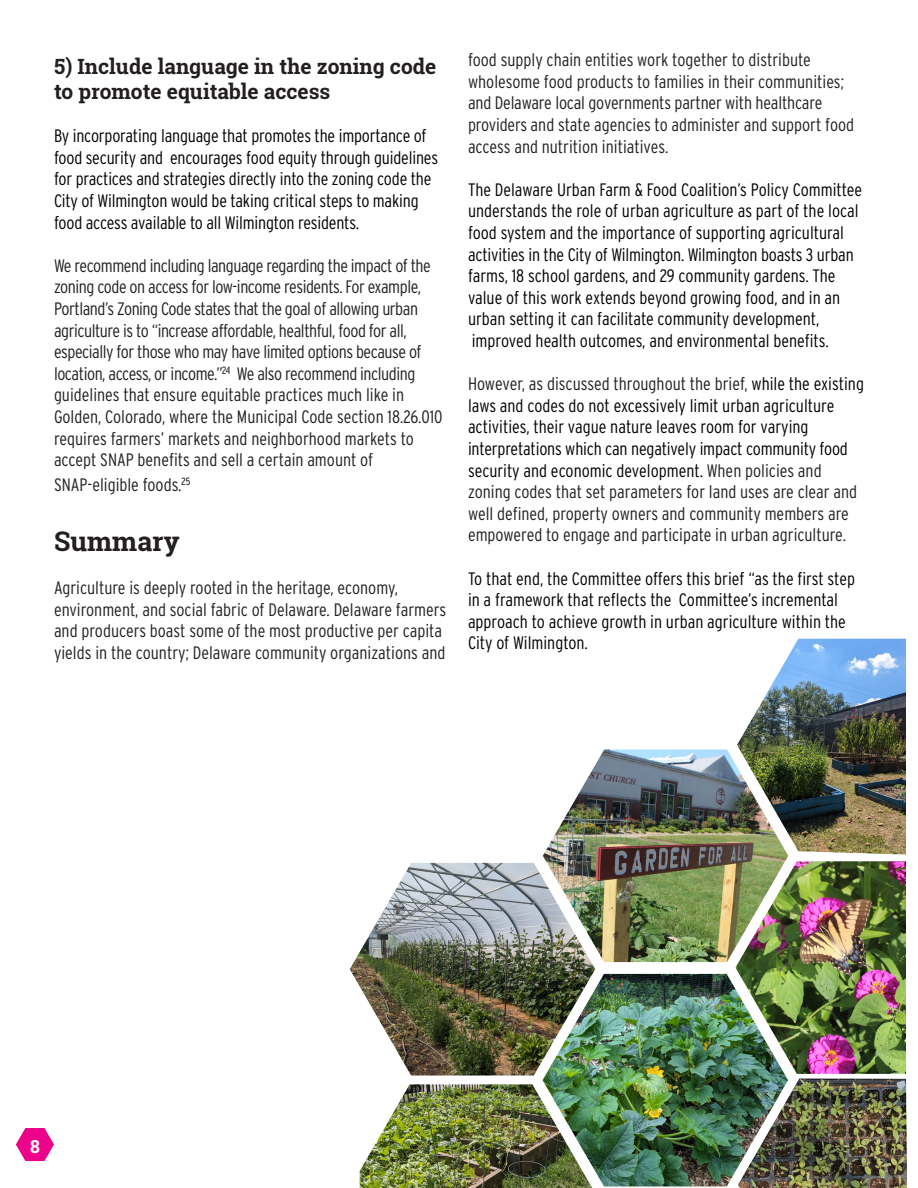
<style>
.page{position:relative;width:918px;height:1188px;background:#fff}
.page>*{position:absolute;margin:0;border:0;box-sizing:border-box;transform-origin:0 0}
.t1{font:700 27px "Roboto Slab";color:#231f20}
.t2{font:700 21px/25.2px "Roboto Slab";color:#231f20}
.t3{font:300 18px/21.6px "Interstate Condensed";color:#231f20}
.t4{font:300 18px/21.6px "Interstate Condensed";color:#000}
.t5{font:300 18px/21.6px "Interstate Condensed";letter-spacing:-.025em;color:#231f20}
.t6{font:700 18px "Roboto Slab";color:#fff}
.s1{color:#231f20}
.s2{color:#000}
</style>
<div class="page">
<svg style="left:16px;top:1128px;width:38px;height:33px"></svg>
<img style="left:543px;top:749px;width:245px;height:213px">
<img style="left:350px;top:863px;width:245px;height:213px">
<img style="left:735px;top:861px;width:171px;height:213px">
<img style="left:543px;top:974px;width:245px;height:212px">
<img style="left:360px;top:1084px;width:232px;height:104px">
<img style="left:737px;top:639px;width:169px;height:216px">
<img style="left:738px;top:1078px;width:169px;height:110px">
<p class="t2" style="left:54px;top:53px;width:384px">5) Include language in the zoning code to promote equitable access</p>
<p class="t4" style="left:54px;top:125px;width:386px">By incorporating language that promotes the importance of food security and encourages food equity through guidelines for practices and strategies directly into the zoning code the City of Wilmington would be taking critical steps to making food access available to all Wilmington residents.</p>
<p class="t5" style="left:54px;top:255px;width:378px">We recommend including language regarding the impact of the zoning code on access for low-income residents. For example, Portland’s Zoning Code states that the goal of allowing urban agriculture is to “increase affordable, healthful, food for all,</p>
<p class="t3" style="left:54px;top:341px;width:390px">especially for those who may have limited options because of location, access, or income.”<sup>24</sup> We also recommend including guidelines that ensure equitable practices much like in Golden, Colorado, where the Municipal Code section 18.26.010 requires farmers’ markets and neighborhood markets to</p>
<p class="t3" style="left:54px;top:449px;width:321px">accept SNAP benefits and sell a certain amount of</p>
<p class="t3" style="left:54px;top:474px;width:138px">SNAP-eligible foods.<sup>25</sup></p>
<p class="t1" style="left:54px;top:523px;width:127px">Summary</p>
<p class="t3" style="left:54px;top:577px;width:346px">Agriculture is deeply rooted in the heritage, economy,</p>
<p class="t3" style="left:54px;top:598px;width:394px">environment, and social fabric of Delaware. Delaware farmers and producers boast some of the most productive per capita yields in the country; Delaware community organizations and</p>
<p class="t3" style="left:468px;top:49px;width:344px">food supply chain entities work together to distribute</p>
<p class="t3" style="left:468px;top:71px;width:388px">wholesome food products to families in their communities; and Delaware local governments partner with healthcare providers and state agencies to administer and support food access and nutrition initiatives.</p>
<p class="t4" style="left:468px;top:179px;width:396px">The Delaware Urban Farm &amp; Food Coalition’s Policy Committee understands the role of urban agriculture as part of the local food system and the importance of supporting agricultural activities in the City of Wilmington. Wilmington boasts 3 urban farms, 18 school gardens, and 29 community gardens. The</p>
<p class="t4" style="left:468px;top:287px;width:374px">value of this work extends beyond growing food, and in an urban setting it can facilitate community development,</p>
<p class="t4" style="left:472px;top:330px;width:358px">improved health outcomes, and environmental benefits.</p>
<p class="t4" style="left:468px;top:373px;width:398px"><span class="s1">However, as discussed throughout the brief,</span> while the existing laws and codes do not excessively limit urban agriculture activities, their vague nature leaves room for varying</p>
<p class="t3" style="left:468px;top:438px;width:391px"><span class="s2">interpretations which can negatively impact community food security and economic development.</span> When policies and zoning codes that set parameters for land uses are clear and well defined, property owners and community members are empowered to engage and participate in urban agriculture.</p>
<p class="t4" style="left:468px;top:567px;width:389px">To that end, the Committee offers this brief “as the first step in a framework that reflects the Committee’s incremental approach to achieve growth in urban agriculture within the City of Wilmington.</p>
<p class="t6" style="left:30px;top:1134px;width:11px">8</p>
</div>
